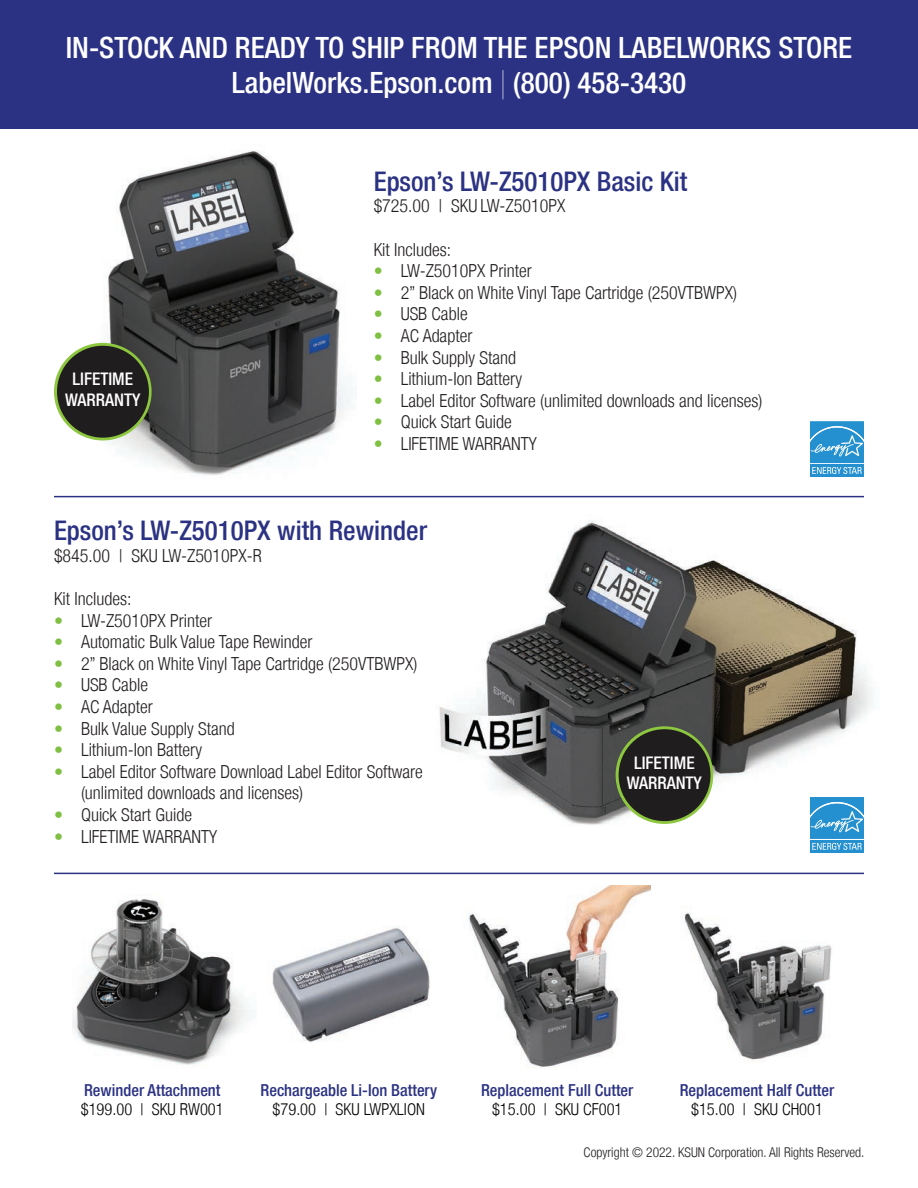
<style>
.page{position:relative;width:918px;height:1188px;background:#fff}
.page>*{position:absolute;margin:0;border:0;box-sizing:border-box;transform-origin:0 0}
.t1{font:500 condensed 29.25px/35.1px "Helvetica Neue LT";color:#fff;text-align:center}
.t2{font:500 condensed 27px "Helvetica Neue LT";color:#2b3283}
.t3{font:300 condensed 18px/21.6px "Helvetica Neue LT";color:#231f20}
.t4{font:500 condensed 17.4px/20.9px "Helvetica Neue LT";color:#fff;text-align:center}
.t5{font:500 condensed 16.5px "Helvetica Neue LT";color:#2b3283}
.t6{font:300 condensed 16.5px "Helvetica Neue LT";color:#040503}
.t7{font:300 condensed 13.5px "Helvetica Neue LT";color:#231f20}
.s1{font-family:"Helvetica Neue";font-weight:200;font-stretch:normal}
.s2{color:#7fbf42}
</style>
<div class="page">
<div style="left:1px;top:0;width:917px;height:129px;background:#2b3283"></div>
<img style="left:69px;top:150px;width:281px;height:325px">
<svg style="left:54px;top:343px;width:98px;height:97px"></svg>
<div style="left:57px;top:346px;width:92px;height:92px;background:#201d1e;border-radius:50%"></div>
<img style="left:439px;top:520px;width:433px;height:305px">
<svg style="left:616px;top:726px;width:97px;height:98px"></svg>
<div style="left:619px;top:729px;width:92px;height:92px;background:#201d1e;border-radius:50%"></div>
<hr style="left:54px;top:496px;width:810px;height:1px;background:#2b3283">
<hr style="left:54px;top:873px;width:810px;height:1px;background:#2b3283">
<img style="left:272px;top:927px;width:158px;height:115px">
<img style="left:72px;top:898px;width:176px;height:167px">
<img style="left:468px;top:886px;width:182px;height:182px">
<img style="left:684px;top:913px;width:148px;height:147px">
<div style="left:810px;top:464px;width:54px;height:13px;background:#2490cf"></div>
<svg style="left:810px;top:421px;width:54px;height:53px"></svg>
<div style="left:810px;top:840px;width:54px;height:12px;background:#2490cf"></div>
<svg style="left:810px;top:797px;width:54px;height:53px"></svg>
<h1 class="t1" style="left:66px;top:30px;width:788px">IN-STOCK AND READY TO SHIP FROM THE EPSON LABELWORKS STORE<br>LabelWorks.Epson.com <span class="s1">|</span> (800) 458-3430</h1>
<p class="t4" style="left:65px;top:368px;width:77px">LIFETIME<br>WARRANTY</p>
<h2 class="t2" style="left:374px;top:165px;width:315px">Epson’s LW-Z5010PX Basic Kit</h2>
<p class="t3" style="left:374px;top:195px;width:193px">$725.00 | SKU LW-Z5010PX</p>
<p class="t3" style="left:374px;top:238px;width:79px">Kit Includes:</p>
<p class="t3" style="left:374px;top:260px;width:160px"><span class="s2">•</span> LW-Z5010PX Printer</p>
<p class="t3" style="left:374px;top:281px;width:365px"><span class="s2">•</span> 2” Black on White Vinyl Tape Cartridge (250VTBWPX)</p>
<p class="t3" style="left:374px;top:303px;width:96px"><span class="s2">•</span> USB Cable</p>
<p class="t3" style="left:374px;top:325px;width:100px"><span class="s2">•</span> AC Adapter</p>
<p class="t3" style="left:374px;top:346px;width:144px"><span class="s2">•</span> Bulk Supply Stand</p>
<p class="t3" style="left:374px;top:368px;width:150px"><span class="s2">•</span> Lithium-Ion Battery</p>
<p class="t3" style="left:374px;top:389px;width:390px"><span class="s2">•</span> Label Editor Software (unlimited downloads and licenses)</p>
<p class="t3" style="left:374px;top:411px;width:140px"><span class="s2">•</span> Quick Start Guide</p>
<p class="t3" style="left:374px;top:433px;width:165px"><span class="s2">•</span> LIFETIME WARRANTY</p>
<h2 class="t2" style="left:54px;top:515px;width:375px">Epson’s LW-Z5010PX with Rewinder</h2>
<p class="t3" style="left:54px;top:545px;width:209px">$845.00 | SKU LW-Z5010PX-R</p>
<p class="t3" style="left:54px;top:588px;width:79px">Kit Includes:</p>
<p class="t3" style="left:54px;top:609px;width:160px"><span class="s2">•</span> LW-Z5010PX Printer</p>
<p class="t3" style="left:54px;top:631px;width:260px"><span class="s2">•</span> Automatic Bulk Value Tape Rewinder</p>
<p class="t3" style="left:54px;top:653px;width:365px"><span class="s2">•</span> 2” Black on White Vinyl Tape Cartridge (250VTBWPX)</p>
<p class="t3" style="left:54px;top:674px;width:96px"><span class="s2">•</span> USB Cable</p>
<p class="t3" style="left:54px;top:696px;width:100px"><span class="s2">•</span> AC Adapter</p>
<p class="t3" style="left:54px;top:717px;width:182px"><span class="s2">•</span> Bulk Value Supply Stand</p>
<p class="t3" style="left:54px;top:739px;width:150px"><span class="s2">•</span> Lithium-Ion Battery</p>
<p class="t3" style="left:81px;top:761px;width:343px;text-indent:-27px"><span class="s2">•</span> Label Editor Software Download Label Editor Software (unlimited downloads and licenses)</p>
<p class="t3" style="left:54px;top:804px;width:140px"><span class="s2">•</span> Quick Start Guide</p>
<p class="t3" style="left:54px;top:825px;width:165px"><span class="s2">•</span> LIFETIME WARRANTY</p>
<p class="t4" style="left:627px;top:752px;width:77px">LIFETIME<br>WARRANTY</p>
<p class="t5" style="left:84px;top:1080px;width:138px">Rewinder Attachment</p>
<p class="t6" style="left:81px;top:1100px;width:144px">$199.00 | SKU RW001</p>
<p class="t5" style="left:261px;top:1080px;width:178px">Rechargeable Li-Ion Battery</p>
<p class="t6" style="left:273px;top:1100px;width:154px">$79.00 | SKU LWPXLION</p>
<p class="t5" style="left:481px;top:1080px;width:154px">Replacement Full Cutter</p>
<p class="t6" style="left:492px;top:1100px;width:132px">$15.00 | SKU CF001</p>
<p class="t5" style="left:680px;top:1080px;width:156px">Replacement Half Cutter</p>
<p class="t6" style="left:691px;top:1100px;width:133px">$15.00 | SKU CH001</p>
<p class="t7" style="left:584px;top:1145px;width:282px">Copyright © 2022. KSUN Corporation. All Rights Reserved.</p>
</div>
